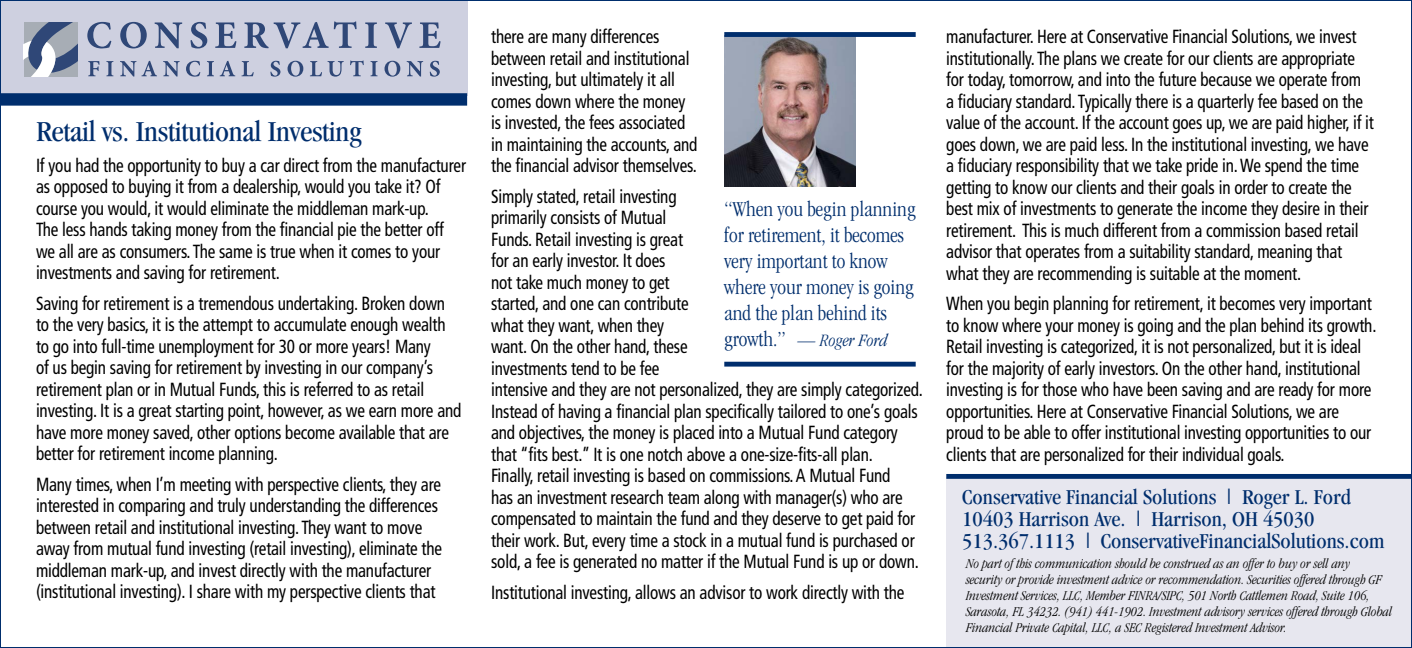
<style>
.page{position:relative;width:1412px;height:648px;background:#fff}
.page>*{position:absolute;margin:0;border:0;box-sizing:border-box;transform-origin:0 0}
.t1{font:condensed 30px "Garamond";letter-spacing:-.01em;color:#002e6d;scale:1.05 1}
.t2{font:condensed 22px/22px "Garamond";color:#002e6d;scale:1.05 1}
.t3{font:300 condensed 22px/26px "Garamond";color:#002e6d}
.t4{font:condensed 19px/21.6px "Frutiger";letter-spacing:-.01em;color:#000;scale:.9 1}
.t5{font:italic 300 condensed 18px "Garamond";color:#002e6d}
.t6{font:italic 300 condensed 14px/16px "Garamond";color:#000}
.s1{font-style:normal;font-size:22px}
</style>
<div class="page">
<div style="left:0;top:0;width:467px;height:95px;background:#ced0e0"></div>
<svg style="left:24px;top:23px;width:53px;height:54px;background:#8b96ab"></svg>
<svg style="left:87px;top:22px;width:24px;height:26px"></svg>
<svg style="left:120px;top:22px;width:27px;height:26px"></svg>
<svg style="left:155px;top:22px;width:27px;height:26px"></svg>
<svg style="left:190px;top:22px;width:17px;height:26px"></svg>
<svg style="left:215px;top:22px;width:21px;height:26px"></svg>
<svg style="left:244px;top:22px;width:84px;height:26px"></svg>
<svg style="left:334px;top:22px;width:22px;height:26px"></svg>
<svg style="left:365px;top:22px;width:12px;height:26px"></svg>
<svg style="left:385px;top:22px;width:27px;height:26px"></svg>
<svg style="left:419px;top:22px;width:21px;height:26px"></svg>
<svg style="left:88px;top:61px;width:11px;height:15px"></svg>
<svg style="left:106px;top:61px;width:7px;height:15px"></svg>
<svg style="left:120px;top:61px;width:37px;height:16px"></svg>
<svg style="left:163px;top:61px;width:16px;height:16px"></svg>
<svg style="left:186px;top:61px;width:14px;height:16px"></svg>
<svg style="left:207px;top:61px;width:7px;height:15px"></svg>
<svg style="left:220px;top:61px;width:15px;height:15px"></svg>
<svg style="left:241px;top:61px;width:13px;height:15px"></svg>
<svg style="left:270px;top:61px;width:10px;height:16px"></svg>
<svg style="left:287px;top:61px;width:16px;height:16px"></svg>
<svg style="left:310px;top:61px;width:34px;height:16px"></svg>
<svg style="left:350px;top:61px;width:14px;height:15px"></svg>
<svg style="left:370px;top:61px;width:7px;height:15px"></svg>
<svg style="left:384px;top:61px;width:16px;height:16px"></svg>
<svg style="left:406px;top:61px;width:17px;height:16px"></svg>
<svg style="left:429px;top:61px;width:11px;height:16px"></svg>
<div style="left:0;top:93px;width:467px;height:13px;background:#002e6d"></div>
<div style="left:946px;top:477px;width:465px;height:171px;background:#e7e7ef"></div>
<div style="left:946px;top:474px;width:465px;height:5px;background:#002e6d"></div>
<img style="left:724px;top:37px;width:131px;height:150px">
<div style="left:724px;top:362px;width:191px;height:5px;background:#002e6d"></div>
<div style="left:724px;top:32px;width:191px;height:5px;background:#002e6d"></div>
<h1 class="t1" style="left:36px;top:115px;width:311px">Retail vs. Institutional Investing</h1>
<p class="t4" style="left:36px;top:154px;width:479px">If you had the opportunity to buy a car direct from the manufacturer as opposed to buying it from a dealership, would you take it? Of course you would, it would eliminate the middleman mark-up.<br>The less hands taking money from the financial pie the better off we all are as consumers. The same is true when it comes to your investments and saving for retirement.</p>
<p class="t4" style="left:36px;top:292px;width:474px">Saving for retirement is a tremendous undertaking. Broken down to the very basics, it is the attempt to accumulate enough wealth to go into full-time unemployment for 30 or more years! Many<br>of us begin saving for retirement by investing in our company’s retirement plan or in Mutual Funds, this is referred to as retail investing. It is a great starting point, however, as we earn more and have more money saved, other options become available that are better for retirement income planning.</p>
<p class="t4" style="left:36px;top:473px;width:453px">Many times, when I’m meeting with perspective clients, they are interested in comparing and truly understanding the differences between retail and institutional investing. They want to move away from mutual fund investing (retail investing), eliminate the middleman mark-up, and invest directly with the manufacturer (institutional investing). I share with my perspective clients that</p>
<p class="t4" style="left:491px;top:26px;width:231px">there are many differences between retail and institutional investing, but ultimately it all comes down where the money is invested, the fees associated in maintaining the accounts, and the financial advisor themselves.</p>
<p class="t4" style="left:491px;top:185px;width:481px">Simply stated, retail investing<br>primarily consists of Mutual<br>Funds. Retail investing is great<br>for an early investor. It does<br>not take much money to get<br>started, and one can contribute<br>what they want, when they<br>want. On the other hand, these<br>investments tend to be fee<br>intensive and they are not personalized, they are simply categorized.<br>Instead of having a financial plan specifically tailored to one’s goals and objectives, the money is placed into a Mutual Fund category that “fits best.” It is one notch above a one-size-fits-all plan.<br>Finally, retail investing is based on commissions. A Mutual Fund<br>has an investment research team along with manager(s) who are compensated to maintain the fund and they deserve to get paid for their work. But, every time a stock in a mutual fund is purchased or sold, a fee is generated no matter if the Mutual Fund is up or down.</p>
<p class="t4" style="left:491px;top:581px;width:460px">Institutional investing, allows an advisor to work directly with the</p>
<p class="t3" style="left:724px;top:196px;width:193px">“When you begin planning for retirement, it becomes very important to know where your money is going and the plan behind its</p>
<p class="t5" style="left:724px;top:331px;width:164px"><span class="s1">growth.”</span> — Roger Ford</p>
<p class="t4" style="left:946px;top:26px;width:476px">manufacturer. Here at Conservative Financial Solutions, we invest institutionally. The plans we create for our clients are appropriate for today, tomorrow, and into the future because we operate from<br>a fiduciary standard. Typically there is a quarterly fee based on the value of the account. If the account goes up, we are paid higher, if it goes down, we are paid less. In the institutional investing, we have a fiduciary responsibility that we take pride in. We spend the time getting to know our clients and their goals in order to create the best mix of investments to generate the income they desire in their retirement. This is much different from a commission based retail advisor that operates from a suitability standard, meaning that what they are recommending is suitable at the moment.</p>
<p class="t4" style="left:946px;top:293px;width:479px">When you begin planning for retirement, it becomes very important to know where your money is going and the plan behind its growth.<br>Retail investing is categorized, it is not personalized, but it is ideal for the majority of early investors. On the other hand, institutional investing is for those who have been saving and are ready for more opportunities. Here at Conservative Financial Solutions, we are proud to be able to offer institutional investing opportunities to our clients that are personalized for their individual goals.</p>
<p class="t2" style="left:962px;top:486px;width:403px">Conservative Financial Solutions | Roger L. Ford<br>10403 Harrison Ave. | Harrison, OH 45030<br>513.367.1113 | ConservativeFinancialSolutions.com</p>
<p class="t6" style="left:966px;top:556px;width:427px">No part of this communication should be construed as an offer to buy or sell any<br>security or provide investment advice or recommendation. Securities offered through GF Investment Services, LLC, Member FINRA/SIPC, 501 North Cattlemen Road, Suite 106, Sarasota, FL 34232. (941) 441-1902. Investment advisory services offered through Global Financial Private Capital, LLC, a SEC Registered Investment Advisor.</p>
</div>
